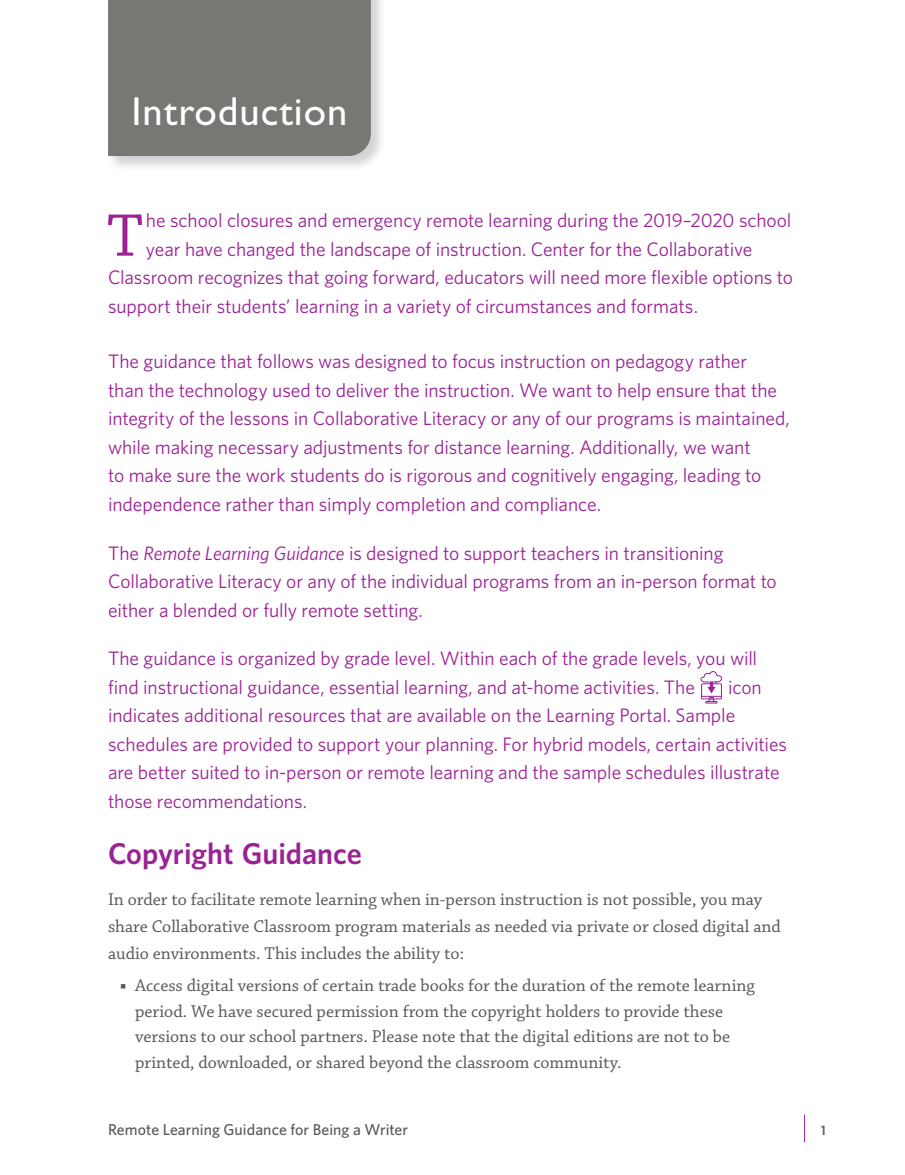
<style>
.page{position:relative;width:905px;height:1175px;background:#fff}
.page>*{position:absolute;margin:0;border:0;box-sizing:border-box;transform-origin:0 0}
.Section_Text_PLS{font:63.3px "Chaparral Pro";color:#9b2295}
.Chapter_PLS{font:40.5px "Gill Sans DSC";letter-spacing:.025em;color:#fff}
.Head_1_PLS_less_afte{font:600 30px "Whitney";color:#9b2295}
.Section_Text_PLS-2{font:19.5px/28.5px "Whitney";letter-spacing:-.005em;color:#9b2295}
.Body_text_PLS{font:18px/25.5px "Chaparral Pro";color:#595855}
.t1{font:500 15.75px "Whitney";color:#595855}
.t2{font:600 13.5px "Whitney Condensed";color:#595855}
.s1{font-style:italic}
.s2{font-family:"DSC Steps";font-size:10.5px}
</style>
<div class="page">
<svg style="left:804px;top:1114px;width:1px;height:28px"></svg>
<svg style="left:700px;top:671px;width:22px;height:32px"></svg>
<div style="left:107px;top:0;width:279px;height:172px;background:#828488;opacity:.35"></div>
<div style="left:108px;top:0;width:263px;height:156px;background:#787774"></div>
<p class="Chapter_PLS" style="left:131px;top:88px;width:217px">Introduction</p>
<p class="Section_Text_PLS" style="left:107px;top:201px;width:37px">T</p>
<p class="Section_Text_PLS-2" style="left:146px;top:206px;width:647px">he school closures and emergency remote learning during the 2019–2020 school</p>
<p class="Section_Text_PLS-2" style="left:146px;top:234px;width:608px">year have changed the landscape of instruction. Center for the Collaborative</p>
<p class="Section_Text_PLS-2" style="left:108px;top:263px;width:686px">Classroom recognizes that going forward, educators will need more flexible options to</p>
<p class="Section_Text_PLS-2" style="left:108px;top:291px;width:591px">support their students’ learning in a variety of circumstances and formats.</p>
<p class="Section_Text_PLS-2" style="left:108px;top:347px;width:683px">The guidance that follows was designed to focus instruction on pedagogy rather<br>than the technology used to deliver the instruction. We want to help ensure that the integrity of the lessons in Collaborative Literacy or any of our programs is maintained, while making necessary adjustments for distance learning. Additionally, we want<br>to make sure the work students do is rigorous and cognitively engaging, leading to independence rather than simply completion and compliance.</p>
<p class="Section_Text_PLS-2" style="left:108px;top:538px;width:670px">The <span class="s1">Remote Learning Guidance</span> is designed to support teachers in transitioning<br>Collaborative Literacy or any of the individual programs from an in-person format to either a blended or fully remote setting.</p>
<p class="Section_Text_PLS-2" style="left:108px;top:644px;width:650px">The guidance is organized by grade level. Within each of the grade levels, you will find instructional guidance, essential learning, and at-home activities. The</p>
<p class="Section_Text_PLS-2" style="left:108px;top:672px;width:680px;text-indent:620px">icon indicates additional resources that are available on the Learning Portal. Sample schedules are provided to support your planning. For hybrid models, certain activities are better suited to in-person or remote learning and the sample schedules illustrate those recommendations.</p>
<p class="Head_1_PLS_less_afte" style="left:108px;top:833px;width:255px">Copyright Guidance</p>
<p class="Body_text_PLS" style="left:108px;top:886px;width:674px;line-height:27px">In order to facilitate remote learning when in-person instruction is not possible, you may share Collaborative Classroom program materials as needed via private or closed digital and audio environments. This includes the ability to:</p>
<p class="Body_text_PLS" style="left:135px;top:973px;width:621px;text-indent:-15px"><span class="s2">•</span> Access digital versions of certain trade books for the duration of the remote learning period. We have secured permission from the copyright holders to provide these versions to our school partners. Please note that the digital editions are not to be printed, downloaded, or shared beyond the classroom community.</p>
<p class="t1" style="left:108px;top:1118px;width:302px">Remote Learning Guidance for Being a Writer</p>
<p class="t2" style="left:821px;top:1121px;width:5px">1</p>
</div>
